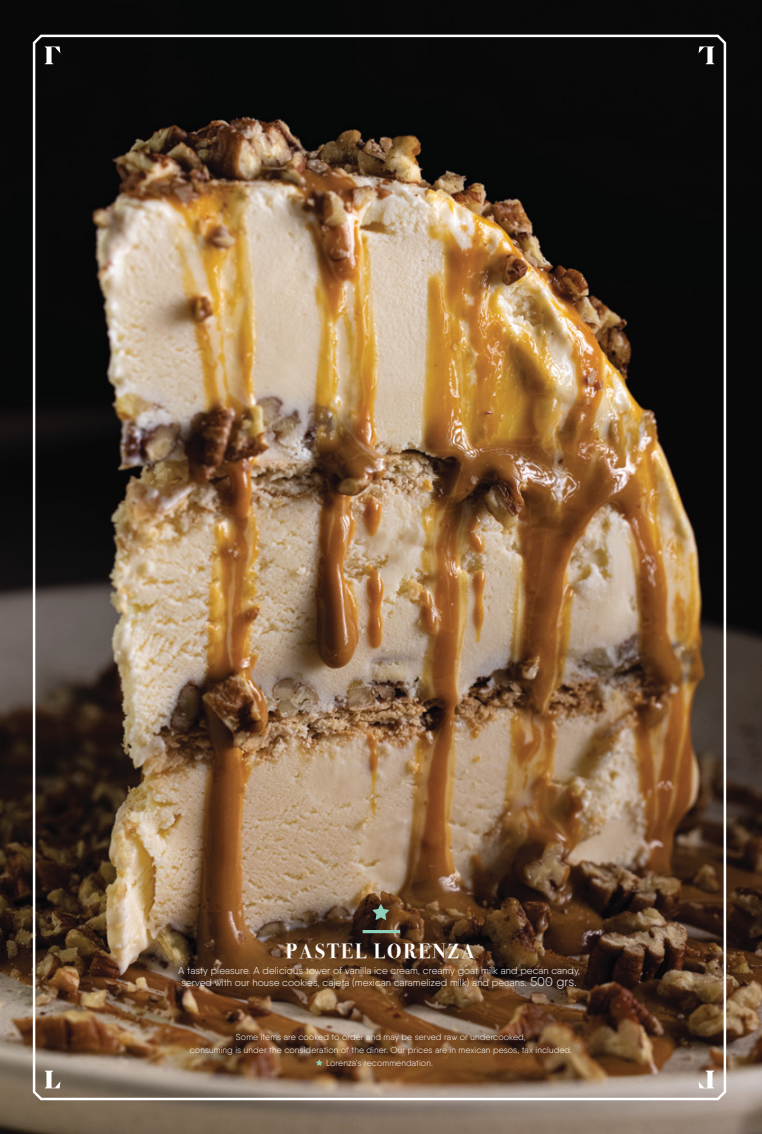
<style>
.page{position:relative;width:762px;height:1134px;background:#fff}
.page>*{position:absolute;margin:0;border:0;box-sizing:border-box;transform-origin:0 0}
.t1{font:700 20.62px "Bodoni Svty Two OSITCTT";letter-spacing:.1em;color:#fff}
.t2{font:300 10px/11.2px "Qanelas";letter-spacing:.005em;color:#fff;text-align:center}
.t3{font:300 8.75px/12.5px "Qanelas";letter-spacing:.01em;color:#fff;text-align:center}
.s1{font-size:12.5px}
</style>
<div class="page">
<img style="left:0;top:0;width:762px;height:1134px">
<img style="left:32px;top:33px;width:695px;height:1069px">
<svg style="left:45px;top:46px;width:15px;height:18px"></svg>
<svg style="left:698px;top:46px;width:16px;height:18px"></svg>
<svg style="left:45px;top:1071px;width:15px;height:17px"></svg>
<svg style="left:698px;top:1071px;width:16px;height:17px"></svg>
<hr style="left:363px;top:930px;width:37px;height:3px;background:#8fd0bb">
<svg style="left:372px;top:904px;width:17px;height:16px"></svg>
<svg style="left:316px;top:1059px;width:6px;height:7px"></svg>
<h1 class="t1" style="left:286px;top:939px;width:190px">PASTEL LORENZA</h1>
<p class="t2" style="left:178px;top:965px;width:403px">A tasty pleasure. A delicious tower of vanilla ice cream, creamy goat milk and pecan candy, served with our house cookies, cajeta (mexican caramelized milk) and pecans. <span class="s1">500 grs.</span></p>
<p class="t3" style="left:190px;top:1031px;width:384px">Some items are cooked to order and may be served raw or undercooked,<br>consuming is under the consideration of the diner. Our prices are in mexican pesos, tax included.</p>
<p class="t3" style="left:326px;top:1056px;width:108px">Lorenza’s recommendation.</p>
</div>
